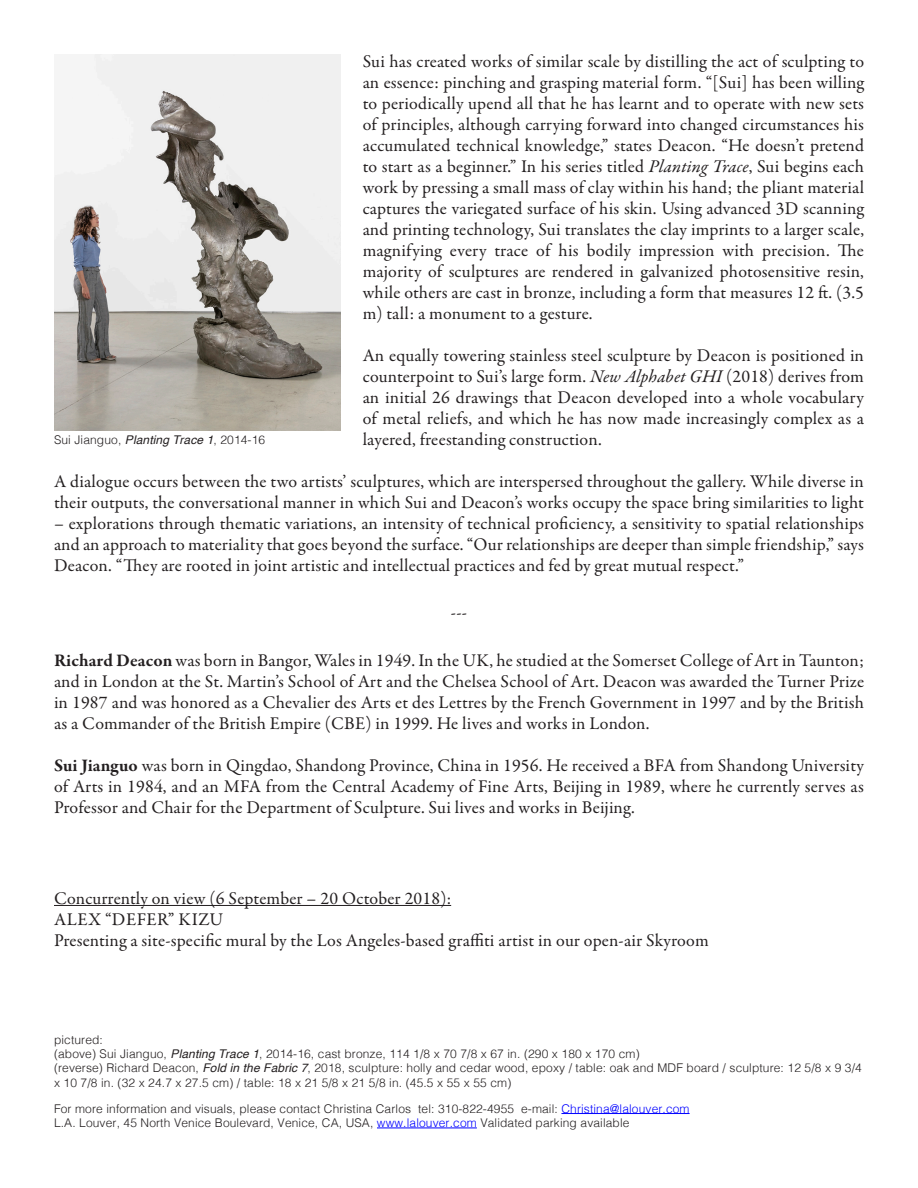
<style>
.page{position:relative;width:918px;height:1188px;background:#fff}
.page>*{position:absolute;margin:0;border:0;box-sizing:border-box;transform-origin:0 0}
.Body_Text{font:18px/21px "Garamond Premr Pro";letter-spacing:.01em;color:#231f20;text-align:justify}
.Body_Text-2{font:18px "Garamond Premr Pro";letter-spacing:.03em;color:#231f20}
.t1{font:300 12px/14.4px "Helvetica";letter-spacing:.01em;color:#231f20}
.s1{font-style:italic}
.s2{font-weight:400;font-style:italic}
.s3{font-weight:700}
.s4{color:#00f}
</style>
<div class="page">
<hr style="left:561px;top:1113px;width:129px;height:1px;background:#00f">
<hr style="left:377px;top:1128px;width:100px;height:1px;background:#00f">
<hr style="left:54px;top:905px;width:397px;height:1px;background:#231f20">
<img style="left:54px;top:54px;width:286px;height:376px">
<p class="Body_Text" style="left:363px;top:51px;width:503px">Sui has created works of similar scale by distilling the act of sculpting to an essence: pinching and grasping material form. “[Sui] has been willing to periodically upend all that he has learnt and to operate with new sets of principles, although carrying forward into changed circumstances his accumulated technical knowledge,” states Deacon. “He doesn’t pretend to start as a beginner.” In his series titled <span class="s1">Planting Trace</span>, Sui begins each work by pressing a small mass of clay within his hand; the pliant material captures the variegated surface of his skin. Using advanced 3D scanning and printing technology, Sui translates the clay imprints to a larger scale, magnifying every trace of his bodily impression with precision. The majority of sculptures are rendered in galvanized photosensitive resin, while others are cast in bronze, including a form that measures 12 ft. (3.5 m) tall: a monument to a gesture.</p>
<p class="Body_Text" style="left:363px;top:345px;width:503px">An equally towering stainless steel sculpture by Deacon is positioned in counterpoint to Sui’s large form. <span class="s1">New Alphabet GHI</span> (2018) derives from an initial 26 drawings that Deacon developed into a whole vocabulary of metal reliefs, and which he has now made increasingly complex as a layered, freestanding construction.</p>
<p class="Body_Text" style="left:54px;top:471px;width:812px">A dialogue occurs between the two artists’ sculptures, which are interspersed throughout the gallery. While diverse in their outputs, the conversational manner in which Sui and Deacon’s works occupy the space bring similarities to light</p>
<p class="Body_Text" style="left:54px;top:513px;width:812px">– explorations through thematic variations, an intensity of technical proficiency, a sensitivity to spatial relationships and an approach to materiality that goes beyond the surface. “Our relationships are deeper than simple friendship,” says Deacon. “They are rooted in joint artistic and intellectual practices and fed by great mutual respect.”</p>
<p class="t1" style="left:54px;top:432px;width:213px">Sui Jianguo, <span class="s2">Planting Trace 1</span>, 2014-16</p>
<p class="Body_Text" style="left:451px;top:602px;width:18px">---</p>
<p class="Body_Text" style="left:54px;top:650px;width:812px"><span class="s3">Richard Deacon</span> was born in Bangor, Wales in 1949. In the UK, he studied at the Somerset College of Art in Taunton; and in London at the St. Martin’s School of Art and the Chelsea School of Art. Deacon was awarded the Turner Prize in 1987 and was honored as a Chevalier des Arts et des Lettres by the French Government in 1997 and by the British as a Commander of the British Empire (CBE) in 1999. He lives and works in London.</p>
<p class="Body_Text" style="left:54px;top:755px;width:812px"><span class="s3">Sui Jianguo</span> was born in Qingdao, Shandong Province, China in 1956. He received a BFA from Shandong University of Arts in 1984, and an MFA from the Central Academy of Fine Arts, Beijing in 1989, where he currently serves as Professor and Chair for the Department of Sculpture. Sui lives and works in Beijing.</p>
<p class="Body_Text" style="left:54px;top:888px;width:399px">Concurrently on view (6 September – 20 October 2018):</p>
<p class="Body_Text-2" style="left:54px;top:908px;width:171px">ALEX “DEFER” KIZU</p>
<p class="Body_Text" style="left:54px;top:930px;width:656px">Presenting a site-specific mural by the Los Angeles-based graffiti artist in our open-air Skyroom</p>
<p class="t1" style="left:54px;top:1031px;width:50px">pictured:</p>
<p class="t1" style="left:54px;top:1046px;width:587px">(above) Sui Jianguo, <span class="s2">Planting Trace 1</span>, 2014-16, cast bronze, 114 1/8 x 70 7/8 x 67 in. (290 x 180 x 170 cm)</p>
<p class="t1" style="left:54px;top:1060px;width:809px">(reverse) Richard Deacon, <span class="s2">Fold in the Fabric 7</span>, 2018, sculpture: holly and cedar wood, epoxy / table: oak and MDF board / sculpture: 12 5/8 x 9 3/4 x 10 7/8 in. (32 x 24.7 x 27.5 cm) / table: 18 x 21 5/8 x 21 5/8 in. (45.5 x 55 x 55 cm)</p>
<p class="t1" style="left:54px;top:1100px;width:637px">For more information and visuals, please contact Christina Carlos tel: 310-822-4955 e-mail: <span class="s4">Christina@lalouver.com</span></p>
<p class="t1" style="left:54px;top:1115px;width:577px">L.A. Louver, 45 North Venice Boulevard, Venice, CA, USA, <span class="s4">www.lalouver.com</span> Validated parking available</p>
</div>
